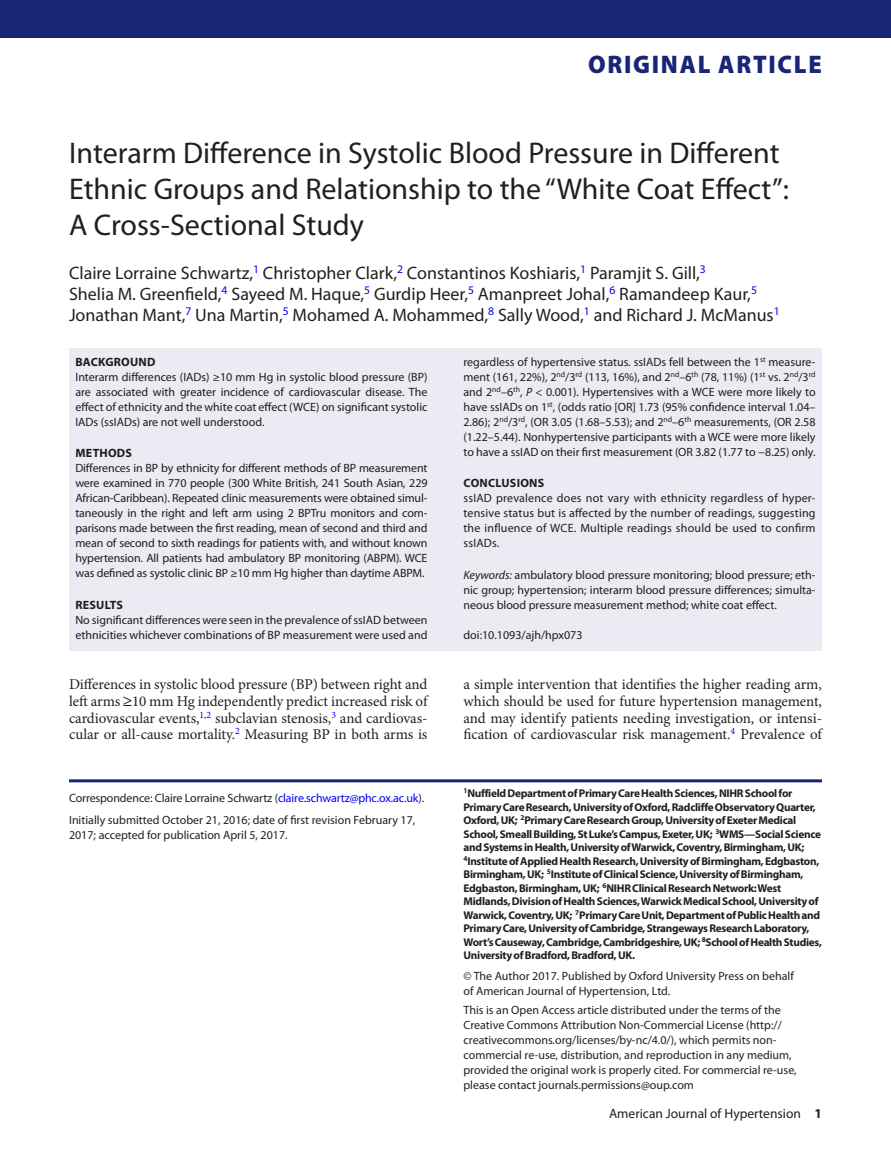
<style>
.page{position:relative;width:891px;height:1175px;background:#fff}
.page>*{position:absolute;margin:0;border:0;box-sizing:border-box;transform-origin:0 0}
.t1{font:30px/36px "Myriad Pro";color:#231f20}
.t2{font:900 25.5px "Myriad Pro";letter-spacing:.07em;color:#192575;scale:.95 1}
.t3{font:18px/21px "Myriad Pro";color:#231f20}
.t4{font:15px/16.5px "Minion Pro";letter-spacing:-.005em;color:#231f20;text-align:justify}
.t5{font:13.5px "Myriad Pro";color:#231f20}
.t6{font:12px/15px "Myriad Pro";color:#231f20;text-align:justify}
.t7{font:700 12px "Myriad Pro";letter-spacing:.02em;color:#231f20}
.t8{font:700 11.25px/13.5px "Myriad Pro";letter-spacing:-.025em;color:#231f20}
.s1{font-style:italic}
.s2{font-family:"Gandhari Unicode"}
.s3{color:#00f}
.s4{font-weight:700}
</style>
<div class="page">
<div style="left:0;top:0;width:891px;height:38px;background:#192575"></div>
<div style="left:69px;top:348px;width:753px;height:302px;background:#ebebf4"></div>
<hr style="left:69px;top:779px;width:753px;height:3px;background:#192575">
<h2 class="t2" style="left:588px;top:50px;width:247px">ORIGINAL ARTICLE</h2>
<h1 class="t1" style="left:69px;top:135px;width:721px">Interarm Difference in Systolic Blood Pressure in Different<br>Ethnic Groups and Relationship to the “White Coat Effect”:<br>A Cross-Sectional Study</h1>
<p class="t3" style="left:69px;top:262px;width:712px">Claire Lorraine Schwartz,<sup>1</sup> Christopher Clark,<sup>2</sup> Constantinos Koshiaris,<sup>1</sup> Paramjit S. Gill,<sup>3<br></sup>Shelia M. Greenfield,<sup>4</sup> Sayeed M. Haque,<sup>5</sup> Gurdip Heer,<sup>5</sup> Amanpreet Johal,<sup>6</sup> Ramandeep Kaur,<sup>5<br></sup>Jonathan Mant,<sup>7</sup> Una Martin,<sup>5</sup> Mohamed A. Mohammed,<sup>8</sup> Sally Wood,<sup>1</sup> and Richard J. McManus<sup>1</sup></p>
<p class="t7" style="left:75px;top:354px;width:82px">BACKGROUND</p>
<p class="t6" style="left:75px;top:369px;width:354px">Interarm differences (IADs) ≥10 mm Hg in systolic blood pressure (BP) are associated with greater incidence of cardiovascular disease. The effect of ethnicity and the white coat effect (WCE) on significant systolic IADs (ssIADs) are not well understood.</p>
<p class="t7" style="left:75px;top:445px;width:58px">METHODS</p>
<p class="t6" style="left:75px;top:460px;width:354px">Differences in BP by ethnicity for different methods of BP measurement were examined in 770 people (300 White British, 241 South Asian, 229<br>African-Caribbean). Repeated clinic measurements were obtained simul&shy;taneously in the right and left arm using 2 BPTru monitors and com&shy;parisons made between the first reading, mean of second and third and mean of second to sixth readings for patients with, and without known hypertension. All patients had ambulatory BP monitoring (ABPM). WCE was defined as systolic clinic BP ≥10 mm Hg higher than daytime ABPM.</p>
<p class="t7" style="left:75px;top:597px;width:49px">RESULTS</p>
<p class="t6" style="left:75px;top:612px;width:354px">No significant differences were seen in the prevalence of ssIAD between ethnicities whichever combinations of BP measurement were used and</p>
<p class="t6" style="left:463px;top:354px;width:354px">regardless of hypertensive status. ssIADs fell between the 1<sup>st</sup> measure&shy;ment (161, 22%), 2<sup>nd</sup>/3<sup>rd</sup> (113, 16%), and 2<sup>nd</sup>–6<sup>th</sup> (78, 11%) (1<sup>st</sup> vs. 2<sup>nd</sup>/3<sup>rd </sup>and 2<sup>nd</sup>–6<sup>th</sup>, <span class="s1">P</span> &lt; 0.001). Hypertensives with a WCE were more likely to have ssIADs on 1<sup>st</sup>, (odds ratio [OR] 1.73 (95% confidence interval 1.04– 2.86); 2<sup>nd</sup>/3<sup>rd</sup>, (OR 3.05 (1.68–5.53); and 2<sup>nd</sup>–6<sup>th</sup> measurements, (OR 2.58 (1.22–5.44). Nonhypertensive participants with a WCE were more likely to have a ssIAD on their first measurement (OR 3.82 (1.77 to −8.25) only.</p>
<p class="t7" style="left:464px;top:475px;width:82px">CONCLUSIONS</p>
<p class="t6" style="left:463px;top:490px;width:354px">ssIAD prevalence does not vary with ethnicity regardless of hyper&shy;tensive status but is affected by the number of readings, suggesting the influence of WCE. Multiple readings should be used to confirm ssIADs.</p>
<p class="t6" style="left:463px;top:567px;width:354px"><span class="s1">Keywords:</span> ambulatory blood pressure monitoring; blood pressure; eth&shy;nic group; hypertension; interarm blood pressure differences; simulta&shy;neous blood pressure measurement method; white coat effect.</p>
<p class="t6" style="left:463px;top:627px;width:121px">doi:10.1093/ajh/hpx073</p>
<p class="t4" style="left:69px;top:676px;width:360px">Differences in systolic blood pressure (BP) between right and left arms <span class="s2">≥</span>10 mm Hg independently predict increased risk of cardiovascular events,<sup>1</sup><sup>,</sup><sup>2</sup> subclavian stenosis,<sup>3</sup> and cardiovas&shy;cular or all-cause mortality.<sup>2</sup> Measuring BP in both arms is</p>
<p class="t4" style="left:463px;top:676px;width:360px">a simple intervention that identifies the higher reading arm, which should be used for future hypertension management, and may identify patients needing investigation, or intensi&shy;fication of cardiovascular risk management.<sup>4</sup> Prevalence of</p>
<p class="t6" style="left:69px;top:786px;width:357px;line-height:22.5px">Correspondence: Claire Lorraine Schwartz (<span class="s3">claire.schwartz@phc.ox.ac.uk</span>).<br>Initially submitted October 21, 2016; date of first revision February 17,</p>
<p class="t6" style="left:69px;top:827px;width:220px">2017; accepted for publication April 5, 2017.</p>
<p class="t8" style="left:463px;top:786px;width:360px"><sup>1</sup>Nuffield Department of Primary Care Health Sciences, NIHR School for Primary Care Research, University of Oxford, Radcliffe Observatory Quarter, Oxford, UK; <sup>2</sup>Primary Care Research Group, University of Exeter Medical School, Smeall Building, St Luke’s Campus, Exeter, UK; <sup>3</sup>WMS—Social Science and Systems in Health, University of Warwick, Coventry, Birmingham, UK; <sup>4</sup>Institute of Applied Health Research, University of Birmingham, Edgbaston, Birmingham, UK; <sup>5</sup>Institute of Clinical Science, University of Birmingham, Edgbaston, Birmingham, UK; <sup>6</sup>NIHR Clinical Research Network: West Midlands, Division of Health Sciences, Warwick Medical School, University of Warwick, Coventry, UK; <sup>7</sup>Primary Care Unit, Department of Public Health and Primary Care, University of Cambridge, Strangeways Research Laboratory, Wort’s Causeway, Cambridge, Cambridgeshire, UK; <sup>8</sup>School of Health Studies, University of Bradford, Bradford, UK.</p>
<p class="t6" style="left:463px;top:968px;width:332px">© The Author 2017. Published by Oxford University Press on behalf of American Journal of Hypertension, Ltd.</p>
<p class="t6" style="left:463px;top:1002px;width:335px;text-align:left">This is an Open Access article distributed under the terms of the Creative Commons Attribution Non-Commercial License (http:// creativecommons.org/licenses/by-nc/4.0/), which permits non&shy;commercial re-use, distribution, and reproduction in any medium, provided the original work is properly cited. For commercial re-use, please contact journals.permissions@oup.com</p>
<p class="t5" style="left:609px;top:1105px;width:214px">American Journal of Hypertension <span class="s4">1</span></p>
</div>
